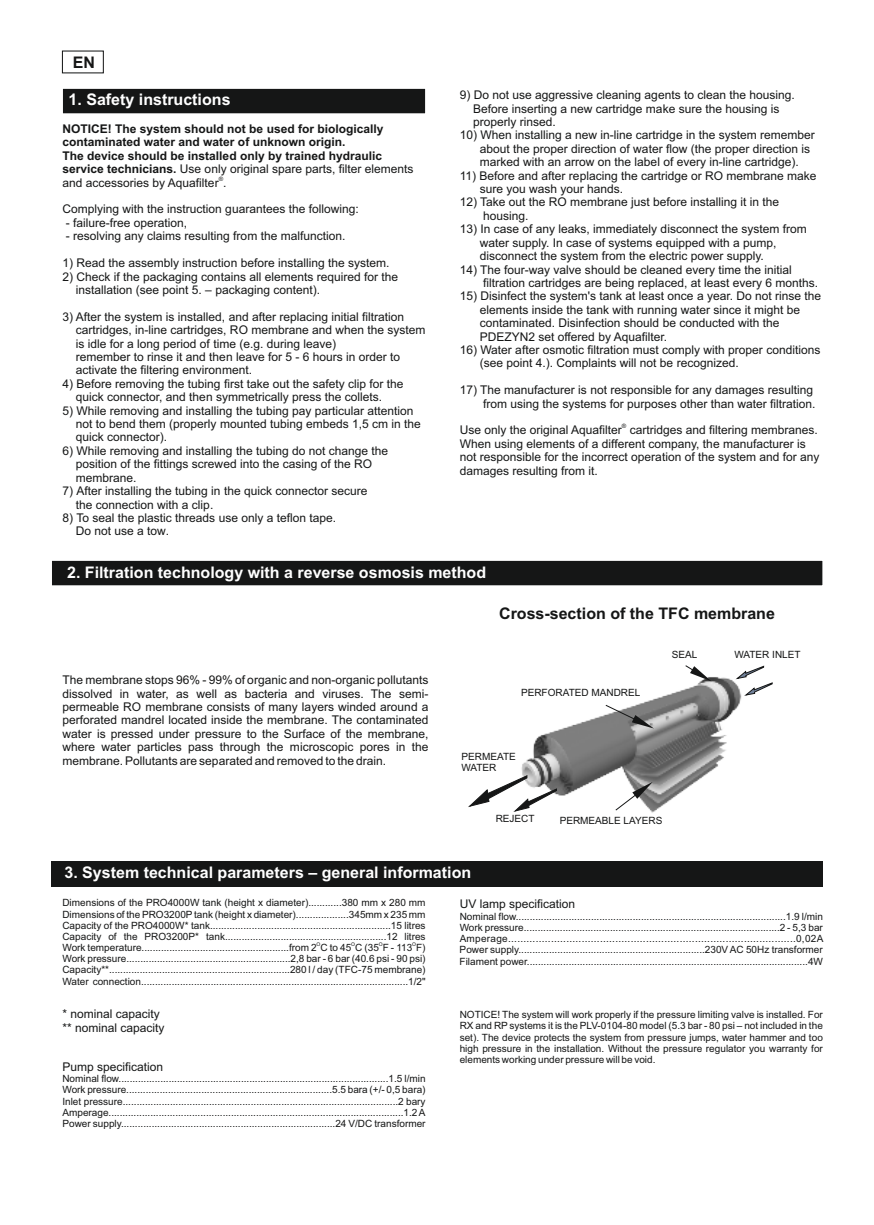
<style>
.page{position:relative;width:874px;height:1225px;background:#fff}
.page>*{position:absolute;margin:0;border:0;box-sizing:border-box;transform-origin:0 0}
.t1{font:700 16px "Arial";color:#fff}
.t2{font:700 16px "Arial";color:#151616}
.t3{font:12px/13.4px "Arial";color:#151616}
.t4{font:700 12px/13.4px "Arial";color:#151616}
.t5{font:10px/11.2px "Arial";color:#151616;text-align:justify}
.t6{font:6px "Arial";color:#151616}
.t7{font:5px "Arial";color:#151616}
.s1{font-weight:400}
</style>
<div class="page">
<svg style="left:63px;top:88px;width:363px;height:26px;background:#232424"></svg>
<svg style="left:52px;top:560px;width:770px;height:26px;background:#232424"></svg>
<img style="left:521px;top:677px;width:221px;height:136px">
<svg style="left:468px;top:775px;width:88px;height:37px"></svg>
<svg style="left:735px;top:665px;width:37px;height:31px"></svg>
<svg style="left:615px;top:782px;width:37px;height:28px"></svg>
<svg style="left:684px;top:665px;width:27px;height:16px"></svg>
<svg style="left:605px;top:704px;width:48px;height:24px"></svg>
<div style="left:51px;top:861px;width:771px;height:25px;background:#151616"></div>
<div style="left:62px;top:51px;width:42px;height:22px;border:1px solid #151616"></div>
<h1 class="t2" style="left:73px;top:56px;width:24px">EN</h1>
<h1 class="t1" style="left:69px;top:94px;width:163px">1. Safety instructions</h1>
<p class="t4" style="left:62px;top:123px;width:352px">NOTICE! The system should not be used for biologically contaminated water and water of unknown origin.<br>The device should be installed only by trained hydraulic service technicians. <span class="s1">Use only original spare parts, filter elements</span></p>
<p class="t6" style="left:218px;top:176px;width:6px">®</p>
<p class="t3" style="left:62px;top:177px;width:165px">and accessories by Aquafilter .</p>
<p class="t3" style="left:62px;top:204px;width:298px">Complying with the instruction guarantees the following:</p>
<p class="t3" style="left:66px;top:217px;width:123px">- failure-free operation,</p>
<p class="t3" style="left:66px;top:230px;width:281px">- resolving any claims resulting from the malfunction.</p>
<p class="t3" style="left:62px;top:257px;width:328px">1) Read the assembly instruction before installing the system.</p>
<p class="t3" style="left:76px;top:271px;width:324px;text-indent:-13px">2) Check if the packaging contains all elements required for the installation (see point 5. – packaging content).</p>
<p class="t3" style="left:76px;top:311px;width:351px;text-indent:-13px">3) After the system is installed, and after replacing initial filtration cartridges, in-line cartridges, RO membrane and when the system is idle for a long period of time (e.g. during leave)<br>remember to rinse it and then leave for 5 - 6 hours in order to activate the filtering environment.</p>
<p class="t3" style="left:76px;top:378px;width:329px;text-indent:-13px">4) Before removing the tubing first take out the safety clip for the quick connector, and then symmetrically press the collets.</p>
<p class="t3" style="left:76px;top:405px;width:346px;text-indent:-13px">5) While removing and installing the tubing pay particular attention not to bend them (properly mounted tubing embeds 1,5 cm in the quick connector).</p>
<p class="t3" style="left:76px;top:445px;width:314px;text-indent:-13px">6) While removing and installing the tubing do not change the position of the fittings screwed into the casing of the RO membrane.</p>
<p class="t3" style="left:76px;top:485px;width:293px;text-indent:-13px">7) After installing the tubing in the quick connector secure the connection with a clip.</p>
<p class="t3" style="left:76px;top:512px;width:262px;text-indent:-13px">8) To seal the plastic threads use only a teflon tape.<br>Do not use a tow.</p>
<p class="t3" style="left:473px;top:89px;width:323px;text-indent:-13px">9) Do not use aggressive cleaning agents to clean the housing.<br>Before inserting a new cartridge make sure the housing is properly rinsed.</p>
<p class="t3" style="left:479px;top:130px;width:336px;text-indent:-20px">10) When installing a new in-line cartridge in the system remember about the proper direction of water flow (the proper direction is marked with an arrow on the label of every in-line cartridge).</p>
<p class="t3" style="left:479px;top:170px;width:338px;text-indent:-20px">11) Before and after replacing the cartridge or RO membrane make sure you wash your hands.</p>
<p class="t3" style="left:483px;top:197px;width:297px;text-indent:-23px">12) Take out the RO membrane just before installing it in the housing.</p>
<p class="t3" style="left:479px;top:223px;width:328px;text-indent:-20px">13) In case of any leaks, immediately disconnect the system from water supply. In case of systems equipped with a pump, disconnect the system from the electric power supply.</p>
<p class="t3" style="left:483px;top:264px;width:336px;text-indent:-23px">14) The four-way valve should be cleaned every time the initial filtration cartridges are being replaced, at least every 6 months.</p>
<p class="t3" style="left:479px;top:290px;width:343px;text-indent:-20px">15) Disinfect the system's tank at least once a year. Do not rinse the elements inside the tank with running water since it might be contaminated. Disinfection should be conducted with the PDEZYN2 set offered by Aquafilter.</p>
<p class="t3" style="left:479px;top:344px;width:342px;text-indent:-20px">16) Water after osmotic filtration must comply with proper conditions (see point 4.). Complaints will not be recognized.</p>
<p class="t3" style="left:459px;top:384px;width:357px;text-align:right">17) The manufacturer is not responsible for any damages resulting from using the systems for purposes other than water filtration.</p>
<p class="t6" style="left:621px;top:424px;width:6px">®</p>
<p class="t3" style="left:459px;top:424px;width:361px">Use only the original Aquafilter cartridges and filtering membranes.<br>When using elements of a different company, the manufacturer is not responsible for the incorrect operation of the system and for any damages resulting from it.</p>
<h1 class="t1" style="left:67px;top:566px;width:420px">2. Filtration technology with a reverse osmosis method</h1>
<h1 class="t2" style="left:499px;top:607px;width:277px">Cross-section of the TFC membrane</h1>
<p class="t5" style="left:671px;top:650px;width:27px">SEAL</p>
<p class="t5" style="left:734px;top:650px;width:68px">WATER INLET</p>
<p class="t3" style="left:62px;top:674px;width:367px;text-align:justify">The membrane stops 96% - 99% of organic and non-organic pollutants dissolved in water, as well as bacteria and viruses. The semi&shy;permeable RO membrane consists of many layers winded around a perforated mandrel located inside the membrane. The contaminated water is pressed under pressure to the Surface of the membrane, where water particles pass through the microscopic pores in the membrane. Pollutants are separated and removed to the drain.</p>
<p class="t5" style="left:520px;top:688px;width:121px">PERFORATED MANDREL</p>
<p class="t5" style="left:461px;top:752px;width:56px">PERMEATE<br>WATER</p>
<p class="t5" style="left:495px;top:813px;width:40px">REJECT</p>
<p class="t5" style="left:559px;top:816px;width:104px">PERMEABLE LAYERS</p>
<h1 class="t1" style="left:64px;top:866px;width:408px">3. System technical parameters – general information</h1>
<p class="t5" style="left:62px;top:898px;width:364px">Dimensions of the PRO4000W tank (height x diameter)............380 mm x 280 mm Dimensions of the PRO3200Ptank (height x diameter)...................345mm x 235 mm Capacity of the PRO4000W* tank.................................................................15 litres Capacity of the PRO3200P* tank..........................................................12 litres</p>
<p class="t7" style="left:316px;top:942px;width:5px">O</p>
<p class="t7" style="left:351px;top:942px;width:5px">O</p>
<p class="t7" style="left:379px;top:942px;width:5px">O</p>
<p class="t7" style="left:412px;top:942px;width:5px">O</p>
<p class="t5" style="left:62px;top:943px;width:364px">Work temperature.....................................................from 2 C to 45 C (35 F - 113 F)<br>Work pressure...........................................................2,8 bar - 6 bar (40.6 psi - 90 psi)<br>Capacity**.................................................................280 l / day (TFC-75 membrane)<br>Water connection................................................................................................1/2"</p>
<p class="t3" style="left:62px;top:1008px;width:104px">* nominal capacity ** nominal capacity</p>
<p class="t3" style="left:62px;top:1060px;width:102px">Pump specification</p>
<p class="t5" style="left:62px;top:1074px;width:364px">Nominal flow.................................................................................................1.5 l/min Work pressure..........................................................................5.5 bara (+/- 0,5 bara)<br>Inlet pressure...................................................................................................2 bary Amperage..........................................................................................................1.2 A Power supply.............................................................................24 V/DC transformer</p>
<p class="t3" style="left:459px;top:898px;width:117px">UV lamp specification</p>
<p class="t5" style="left:459px;top:911px;width:365px">Nominal flow.................................................................................................1.9 l/min Work pressure............................................................................................2 - 5,3 bar Amperage..............................................................................................0,02A Power supply...................................................................230V AC 50Hz transformer Filament power.....................................................................................................4W</p>
<p class="t5" style="left:459px;top:1010px;width:364px">NOTICE! The system will work properly if the pressure limiting valve is installed. For RX and RP systems it is the PLV-0104-80 model (5.3 bar - 80 psi – not included in the set). The device protects the system from pressure jumps, water hammer and too high pressure in the installation. Without the pressure regulator you warranty for elements working under pressure will be void.</p>
</div>
